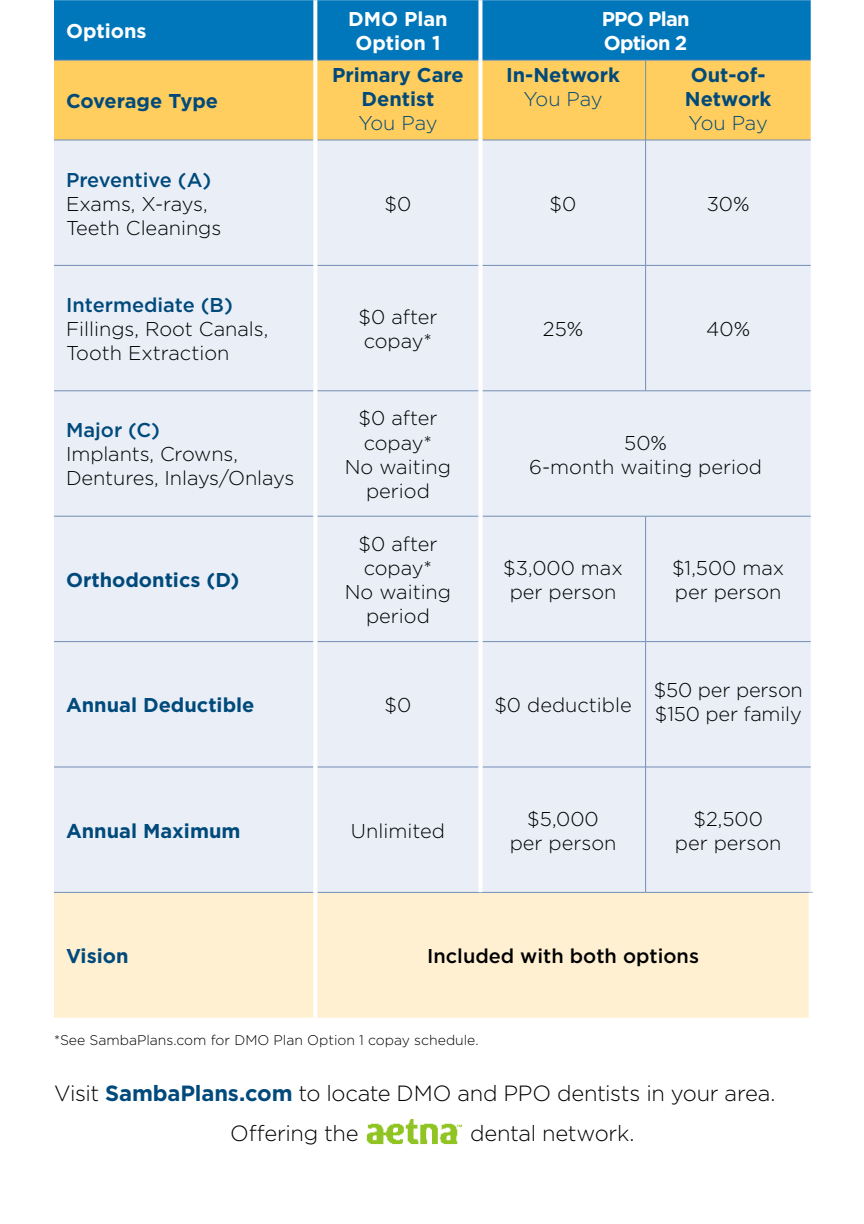
<style>
.page{position:relative;width:864px;height:1224px;background:#fff}
.page>*{position:absolute;margin:0;border:0;box-sizing:border-box;transform-origin:0 0}
.t1{font:300 22px/40px "Gotham";letter-spacing:-.015em;color:#000001}
.t2{font:300 20px/24px "Gotham";color:#000001}
.t3{font:700 20px/24px "Gotham";color:#004a7b;text-align:center}
.t4{font:500 20px "Gotham";color:#004a7b}
.t5{font:500 20px "Gotham";color:#000001}
.t6{font:700 20px/24px "Gotham";color:#fff;text-align:center}
.t7{font:300 20px "Gotham";letter-spacing:-.015em;color:#004a7b}
.t8{font:700 20px/24px "Gotham";letter-spacing:-.04em;color:#fff}
.t9{font:300 14px "Gotham";color:#000001}
.s1{font-weight:700;color:#004a7b}
</style>
<div class="page">
<div style="left:54px;top:0;width:757px;height:60px;background:#0077ba"></div>
<div style="left:54px;top:61px;width:757px;height:79px;background:#ffce5e"></div>
<div style="left:54px;top:141px;width:757px;height:751px;background:#eaeef7"></div>
<div style="left:54px;top:893px;width:755px;height:125px;background:#fff0d2"></div>
<hr style="left:54px;top:60px;width:259px;height:1px;background:#738eb4">
<hr style="left:317px;top:60px;width:161px;height:1px;background:#738eb4">
<hr style="left:482px;top:60px;width:164px;height:1px;background:#738eb4">
<hr style="left:646px;top:60px;width:165px;height:1px;background:#738eb4">
<hr style="left:54px;top:140px;width:259px;height:1px;background:#738eb4">
<hr style="left:317px;top:140px;width:161px;height:1px;background:#738eb4">
<hr style="left:482px;top:140px;width:163px;height:1px;background:#738eb4">
<hr style="left:646px;top:140px;width:165px;height:1px;background:#738eb4">
<hr style="left:54px;top:265px;width:259px;height:1px;background:#738eb4">
<hr style="left:317px;top:265px;width:161px;height:1px;background:#738eb4">
<hr style="left:482px;top:265px;width:163px;height:1px;background:#738eb4">
<hr style="left:646px;top:265px;width:165px;height:1px;background:#738eb4">
<hr style="left:54px;top:390px;width:259px;height:1px;background:#738eb4">
<hr style="left:317px;top:390px;width:161px;height:1px;background:#738eb4">
<hr style="left:482px;top:390px;width:164px;height:1px;background:#738eb4">
<hr style="left:646px;top:390px;width:165px;height:1px;background:#738eb4">
<hr style="left:54px;top:516px;width:259px;height:1px;background:#738eb4">
<hr style="left:317px;top:516px;width:161px;height:1px;background:#738eb4">
<hr style="left:482px;top:516px;width:164px;height:1px;background:#738eb4">
<hr style="left:646px;top:516px;width:165px;height:1px;background:#738eb4">
<hr style="left:54px;top:641px;width:259px;height:1px;background:#738eb4">
<hr style="left:317px;top:641px;width:161px;height:1px;background:#738eb4">
<hr style="left:482px;top:641px;width:163px;height:1px;background:#738eb4">
<hr style="left:646px;top:641px;width:165px;height:1px;background:#738eb4">
<hr style="left:54px;top:767px;width:259px;height:1px;background:#738eb4">
<hr style="left:317px;top:767px;width:161px;height:1px;background:#738eb4">
<hr style="left:482px;top:767px;width:163px;height:1px;background:#738eb4">
<hr style="left:646px;top:767px;width:165px;height:1px;background:#738eb4">
<hr style="left:54px;top:892px;width:259px;height:1px;background:#738eb4">
<hr style="left:317px;top:892px;width:163px;height:1px;background:#738eb4">
<hr style="left:480px;top:892px;width:166px;height:1px;background:#738eb4">
<hr style="left:646px;top:892px;width:167px;height:1px;background:#738eb4">
<hr style="left:645px;top:60px;width:1px;height:80px;background:#738eb4">
<hr style="left:645px;top:140px;width:1px;height:125px;background:#738eb4">
<hr style="left:645px;top:265px;width:1px;height:126px;background:#738eb4">
<hr style="left:645px;top:516px;width:1px;height:126px;background:#738eb4">
<hr style="left:645px;top:642px;width:1px;height:125px;background:#738eb4">
<hr style="left:645px;top:767px;width:1px;height:125px;background:#738eb4">
<svg style="left:313px;top:0;width:4px;height:60px"></svg>
<svg style="left:478px;top:0;width:4px;height:60px"></svg>
<svg style="left:313px;top:60px;width:4px;height:80px"></svg>
<svg style="left:478px;top:60px;width:4px;height:80px"></svg>
<hr style="left:313px;top:140px;width:4px;height:125px;background:#fff">
<hr style="left:478px;top:140px;width:4px;height:125px;background:#fff">
<hr style="left:313px;top:265px;width:4px;height:126px;background:#fff">
<hr style="left:478px;top:265px;width:4px;height:126px;background:#fff">
<hr style="left:313px;top:391px;width:4px;height:125px;background:#fff">
<hr style="left:478px;top:391px;width:4px;height:125px;background:#fff">
<hr style="left:313px;top:516px;width:4px;height:126px;background:#fff">
<hr style="left:478px;top:516px;width:4px;height:126px;background:#fff">
<hr style="left:313px;top:642px;width:4px;height:125px;background:#fff">
<hr style="left:478px;top:642px;width:4px;height:125px;background:#fff">
<hr style="left:313px;top:767px;width:4px;height:125px;background:#fff">
<hr style="left:478px;top:767px;width:4px;height:125px;background:#fff">
<svg style="left:313px;top:892px;width:4px;height:126px"></svg>
<img style="left:366px;top:1118px;width:97px;height:27px">
<p class="t6" style="left:66px;top:19px;width:82px">Options</p>
<p class="t3" style="left:66px;top:89px;width:154px">Coverage Type</p>
<p class="t6" style="left:348px;top:7px;width:101px">DMO Plan<br>Option 1</p>
<p class="t8" style="left:602px;top:7px;width:89px">PPO Plan<br>Option 2</p>
<p class="t3" style="left:332px;top:63px;width:133px">Primary Care<br>Dentist</p>
<p class="t7" style="left:358px;top:110px;width:81px">You Pay</p>
<p class="t3" style="left:506px;top:63px;width:115px">In-Network</p>
<p class="t7" style="left:523px;top:86px;width:81px">You Pay</p>
<p class="t3" style="left:685px;top:63px;width:88px;text-align:left">Out-of-<br>Network</p>
<p class="t7" style="left:689px;top:110px;width:81px">You Pay</p>
<p class="t4" style="left:66px;top:168px;width:147px">Preventive (A)</p>
<p class="t2" style="left:66px;top:191px;width:157px">Exams, X-rays,<br>Teeth Cleanings</p>
<p class="t2" style="left:385px;top:191px;width:28px">$0</p>
<p class="t2" style="left:550px;top:191px;width:28px">$0</p>
<p class="t2" style="left:707px;top:191px;width:44px">30%</p>
<p class="t4" style="left:66px;top:294px;width:168px">Intermediate (B)</p>
<p class="t2" style="left:66px;top:316px;width:204px">Fillings, Root Canals,<br>Tooth Extraction</p>
<p class="t4" style="left:66px;top:419px;width:95px">Major (C)</p>
<p class="t2" style="left:66px;top:442px;width:230px">Implants, Crowns,<br>Dentures, Inlays/Onlays</p>
<p class="t3" style="left:66px;top:567px;width:175px">Orthodontics (D)</p>
<p class="t2" style="left:358px;top:304px;width:80px">$0 after copay*</p>
<p class="t2" style="left:345px;top:406px;width:108px;text-align:center">$0 after copay*<br>No waiting period</p>
<p class="t2" style="left:345px;top:531px;width:108px;text-align:center">$0 after copay*<br>No waiting period</p>
<p class="t2" style="left:543px;top:316px;width:42px">25%</p>
<p class="t2" style="left:706px;top:316px;width:45px">40%</p>
<p class="t2" style="left:529px;top:430px;width:234px;text-align:center">50%<br>6-month waiting period</p>
<p class="t2" style="left:503px;top:555px;width:121px;text-align:center">$3,000 max per person</p>
<p class="t2" style="left:672px;top:555px;width:114px">$1,500 max per person</p>
<p class="t3" style="left:66px;top:693px;width:190px">Annual Deductible</p>
<p class="t2" style="left:385px;top:693px;width:28px">$0</p>
<p class="t2" style="left:494px;top:693px;width:139px">$0 deductible</p>
<p class="t2" style="left:654px;top:678px;width:151px">$50 per person $150 per family</p>
<p class="t3" style="left:66px;top:818px;width:176px">Annual Maximum</p>
<p class="t2" style="left:351px;top:818px;width:95px">Unlimited</p>
<p class="t2" style="left:510px;top:806px;width:108px;text-align:center">$5,000 per person</p>
<p class="t2" style="left:675px;top:806px;width:108px;text-align:center">$2,500 per person</p>
<p class="t3" style="left:66px;top:944px;width:64px">Vision</p>
<p class="t5" style="left:427px;top:945px;width:273px">Included with both options</p>
<p class="t9" style="left:54px;top:1031px;width:426px">*See SambaPlans.com for DMO Plan Option 1 copay schedule.</p>
<p class="t1" style="left:230px;top:1073px;width:547px;text-indent:-176px">Visit <span class="s1">SambaPlans.com</span> to locate DMO and PPO dentists in your area.<br>Offering the</p>
<p class="t1" style="left:470px;top:1113px;width:166px">dental network.</p>
</div>
